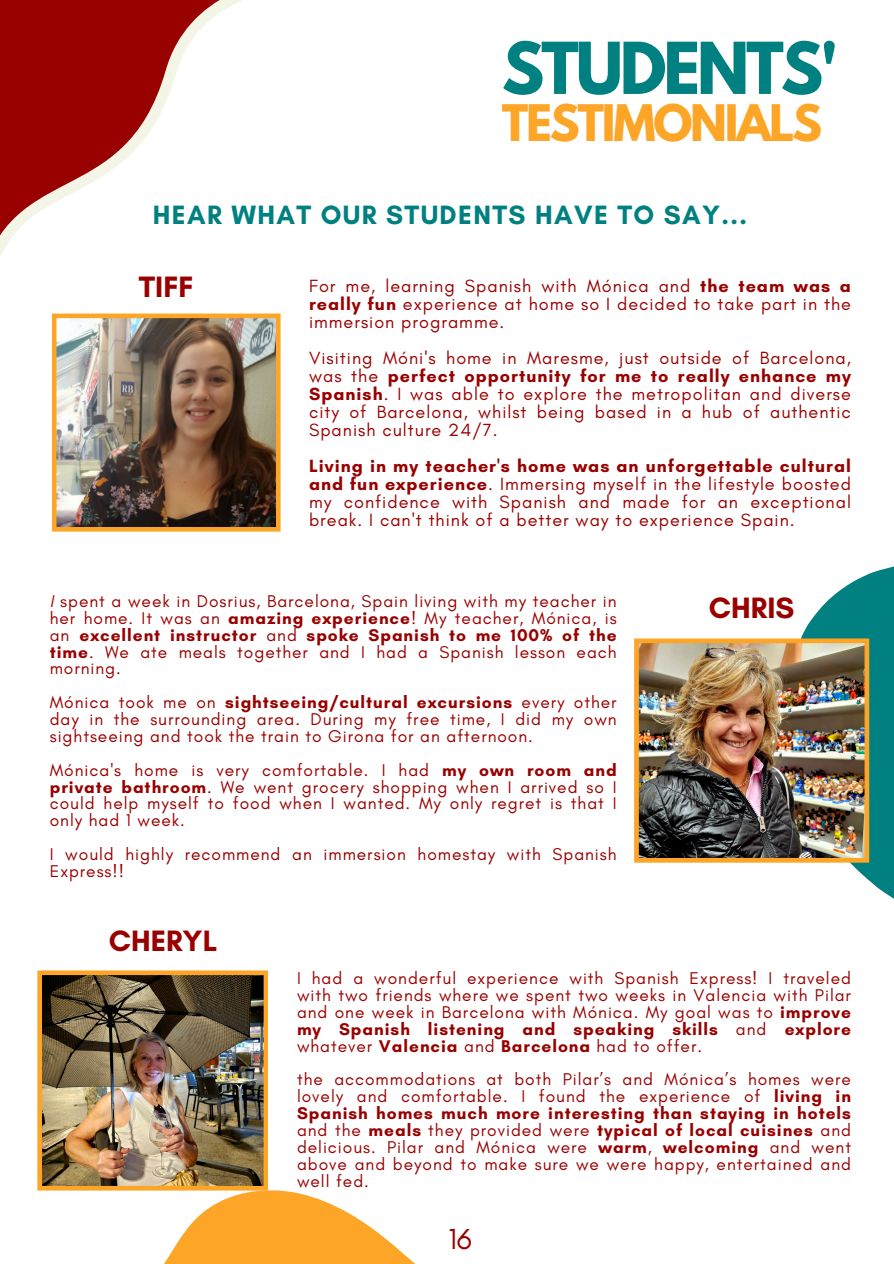
<style>
.page{position:relative;width:894px;height:1264px;background:#fff}
.page>*{position:absolute;margin:0;border:0;box-sizing:border-box;transform-origin:0 0}
.t1{font:700 63.3px "League Spartan";letter-spacing:-.05em;color:#008080}
.t2{font:700 44.55px "League Spartan";letter-spacing:-.05em;color:#fda527}
.t3{font:700 30px "Glacial Indifference";color:#900}
.t4{font:29.4px "Glacial Indifference";color:#900}
.t5{font:700 27px "Glacial Indifference";letter-spacing:.05em;color:#008080}
.t6{font:18px/18px "Glacial Indifference";letter-spacing:.055em;color:#900;text-align:justify}
.t7{font:17.4px/16.8px "Glacial Indifference";letter-spacing:.055em;color:#900;text-align:justify}
.s1{font-weight:700}
.s2{font-style:italic}
</style>
<div class="page">
<svg style="left:37px;top:1190px;width:377px;height:73px"></svg>
<svg style="left:0;top:0;width:242px;height:257px"></svg>
<svg style="left:722px;top:566px;width:171px;height:332px"></svg>
<img style="left:52px;top:313px;width:228px;height:218px">
<img style="left:37px;top:970px;width:231px;height:220px">
<img style="left:634px;top:638px;width:235px;height:224px">
<h4 class="t1" style="left:501px;top:37px;width:338px">STUDENTS'</h4>
<p class="t2" style="left:501px;top:101px;width:322px">TESTIMONIALS</p>
<p class="t5" style="left:153px;top:198px;width:595px">HEAR WHAT OUR STUDENTS HAVE TO SAY...</p>
<p class="t3" style="left:139px;top:268px;width:56px">TIFF</p>
<p class="t6" style="left:309px;top:277px;width:543px">For me, learning Spanish with Mónica and <span class="s1">the team was a really fun</span> experience at home so I decided to take part in the immersion programme.</p>
<p class="t6" style="left:309px;top:349px;width:543px">Visiting Móni's home in Maresme, just outside of Barcelona, was the <span class="s1">perfect opportunity for me to really enhance my Spanish</span>. I was able to explore the metropolitan and diverse city of Barcelona, whilst being based in a hub of authentic Spanish culture 24/7.</p>
<p class="t6" style="left:309px;top:457px;width:543px"><span class="s1">Living in my teacher's home was an unforgettable cultural and fun experience</span>. Immersing myself in the lifestyle boosted my confidence with Spanish and made for an exceptional break. I can't think of a better way to experience Spain.</p>
<p class="t7" style="left:50px;top:592px;width:568px"><span class="s2">I</span> spent a week in Dosrius, Barcelona, Spain living with my teacher in her home. It was an <span class="s1">amazing experience</span>! My teacher, Mónica, is an <span class="s1">excellent instructor</span> and <span class="s1">spoke Spanish to me 100% of the time</span>. We ate meals together and I had a Spanish lesson each morning.</p>
<h3 class="t7" style="left:50px;top:693px;width:568px">Mónica took me on <span class="s1">sightseeing/cultural excursions</span> every other day in the surrounding area. During my free time, I did my own sightseeing and took the train to Girona for an afternoon.</h3>
<p class="t7" style="left:50px;top:761px;width:568px">Mónica's home is very comfortable. I had <span class="s1">my own room and private bathroom</span>. We went grocery shopping when I arrived so I could help myself to food when I wanted. My only regret is that I only had 1 week.</p>
<p class="t7" style="left:50px;top:845px;width:568px">I would highly recommend an immersion homestay with Spanish<br>Express!!</p>
<p class="t3" style="left:109px;top:922px;width:110px">CHERYL</p>
<h3 class="t3" style="left:708px;top:590px;width:87px">CHRIS</h3>
<p class="t7" style="left:297px;top:969px;width:555px">I had a wonderful experience with Spanish Express! I traveled with two friends where we spent two weeks in Valencia with Pilar and one week in Barcelona with Mónica. My goal was to <span class="s1">improve my Spanish listening and speaking skills</span> and <span class="s1">explore </span>whatever <span class="s1">Valencia</span> and <span class="s1">Barcelona</span> had to offer.</p>
<p class="t7" style="left:297px;top:1070px;width:555px">the accommodations at both Pilar’s and Mónica’s homes were lovely and comfortable. I found the experience of <span class="s1">living in Spanish homes much more interesting than staying in hotels </span>and the <span class="s1">meals</span> they provided were <span class="s1">typical of local cuisines</span> and delicious. Pilar and Mónica were <span class="s1">warm</span>, <span class="s1">welcoming</span> and went above and beyond to make sure we were happy, entertained and well fed.</p>
<h2 class="t4" style="left:448px;top:1220px;width:25px">16</h2>
</div>
